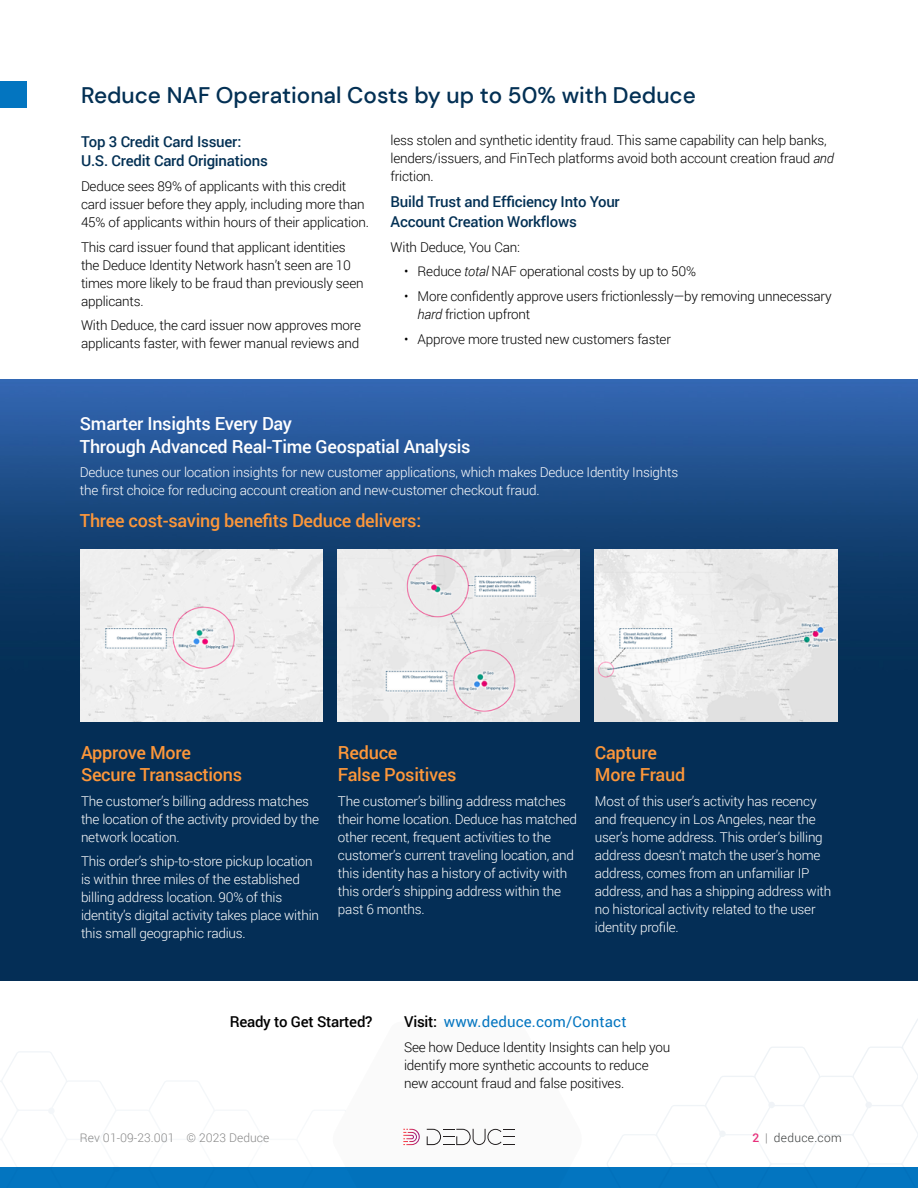
<style>
.page{position:relative;width:918px;height:1188px;background:#fff}
.page>*{position:absolute;margin:0;border:0;box-sizing:border-box;transform-origin:0 0}
.t1{font:500 22.5px "DM Sans";color:#033054}
.t2{font:500 18px/21.6px "Roboto";letter-spacing:-.015em;color:#fd973a}
.t3{font:500 18px/22.5px "Roboto";letter-spacing:-.015em;color:#fff}
.t4{font:500 15px/19.5px "Roboto";letter-spacing:-.015em;color:#033054}
.t5{font:15px "Roboto";letter-spacing:.01em;color:#0375c0}
.t6{font:500 15px "Roboto";letter-spacing:-.015em;color:#000}
.t7{font:300 13.5px/18px "Roboto";letter-spacing:-.015em;color:#fff}
.t8{font:300 13.5px/18px "Roboto";letter-spacing:-.015em;color:#000}
.t9{font:300 12px "Roboto";letter-spacing:.005em;color:#878787}
.t10{font:300 12px "Roboto";letter-spacing:.025em;color:#383b3b}
.s1{font-style:italic}
.s2{font-weight:500;color:#000}
.s3{font-weight:500;color:#e8317b}
.s4{color:#787878}
</style>
<div class="page">
<div style="left:0;top:1167px;width:918px;height:21px;background:#0375c0"></div>
<div style="left:0;top:81px;width:27px;height:27px;background:#0375c0"></div>
<img style="left:0;top:379px;width:918px;height:602px">
<img style="left:338px;top:549px;width:242px;height:172px">
<img style="left:595px;top:549px;width:242px;height:172px">
<img style="left:81px;top:549px;width:242px;height:172px">
<svg style="left:332px;top:1109px;width:183px;height:58px"></svg>
<h1 class="t1" style="left:81px;top:81px;width:616px">Reduce NAF Operational Costs by up to 50% with Deduce</h1>
<p class="t4" style="left:81px;top:131px;width:188px">Top 3 Credit Card Issuer:<br>U.S. Credit Card Originations</p>
<p class="t8" style="left:81px;top:177px;width:290px">Deduce sees 89% of applicants with this credit card issuer before they apply, including more than<br>45% of applicants within hours of their application.</p>
<p class="t8" style="left:81px;top:237px;width:284px">This card issuer found that applicant identities the Deduce Identity Network hasn’t seen are 10 times more likely to be fraud than previously seen applicants.</p>
<p class="t8" style="left:81px;top:316px;width:282px">With Deduce, the card issuer now approves more applicants faster, with fewer manual reviews and</p>
<p class="t8" style="left:391px;top:131px;width:445px">less stolen and synthetic identity fraud. This same capability can help banks, lenders/issuers, and FinTech platforms avoid both account creation fraud <span class="s1">and </span>friction.</p>
<p class="t4" style="left:391px;top:192px;width:231px">Build Trust and Efficiency Into Your<br>Account Creation Workflows</p>
<p class="t8" style="left:391px;top:237px;width:131px">With Deduce, You Can:</p>
<p class="t8" style="left:404px;top:262px;width:294px">• Reduce <span class="s1">total</span> NAF operational costs by up to 50%</p>
<p class="t8" style="left:418px;top:287px;width:416px;text-indent:-14px">• More confidently approve users frictionlessly—by removing unnecessary <span class="s1">hard</span> friction upfront</p>
<p class="t8" style="left:404px;top:329px;width:268px">• Approve more trusted new customers faster</p>
<h2 class="t3" style="left:80px;top:412px;width:392px">Smarter Insights Every Day<br>Through Advanced Real-Time Geospatial Analysis</h2>
<p class="t7" style="left:80px;top:463px;width:600px">Deduce tunes our location insights for new customer applications, which makes Deduce Identity Insights the first choice for reducing account creation and new-customer checkout fraud.</p>
<h2 class="t2" style="left:80px;top:509px;width:343px">Three cost-saving benefits Deduce delivers:</h2>
<h2 class="t2" style="left:81px;top:741px;width:163px">Approve More<br>Secure Transactions</h2>
<p class="t7" style="left:81px;top:791px;width:240px">The customer’s billing address matches the location of the activity provided by the network location.</p>
<p class="t7" style="left:81px;top:852px;width:240px">This order’s ship-to-store pickup location is within three miles of the established billing address location. 90% of this identity’s digital activity takes place within this small geographic radius.</p>
<h2 class="t2" style="left:338px;top:741px;width:120px">Reduce<br>False Positives</h2>
<p class="t7" style="left:338px;top:791px;width:241px">The customer’s billing address matches their home location. Deduce has matched other recent, frequent activities to the customer’s current traveling location, and this identity has a history of activity with this order’s shipping address within the past 6 months.</p>
<h2 class="t2" style="left:595px;top:741px;width:92px">Capture<br>More Fraud</h2>
<p class="t7" style="left:595px;top:791px;width:238px">Most of this user’s activity has recency and frequency in Los Angeles, near the user’s home address. This order’s billing address doesn’t match the user’s home address, comes from an unfamiliar IP address, and has a shipping address with no historical activity related to the user identity profile.</p>
<p class="t6" style="left:230px;top:1011px;width:144px">Ready to Get Started?</p>
<p class="t5" style="left:404px;top:1011px;width:224px"><span class="s2">Visit:</span> www.deduce.com/Contact</p>
<p class="t8" style="left:404px;top:1037px;width:268px">See how Deduce Identity Insights can help you identify more synthetic accounts to reduce new account fraud and false positives.</p>
<p class="t9" style="left:80px;top:1130px;width:191px">Rev 01-09-23.001 © 2023 Deduce</p>
<p class="t10" style="left:752px;top:1130px;width:91px"><span class="s3">2</span> <span class="s4">|</span> deduce.com</p>
</div>
